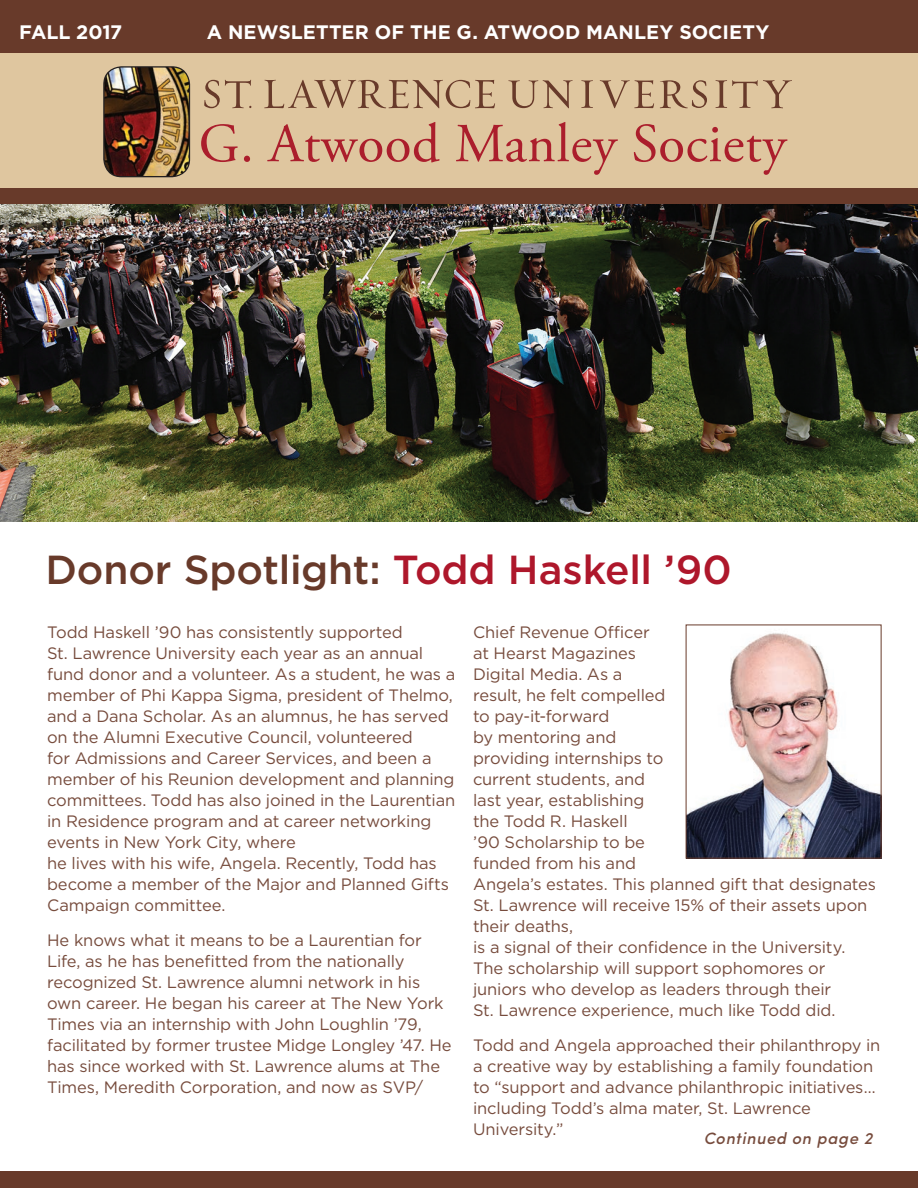
<style>
.page{position:relative;width:918px;height:1188px;background:#fff}
.page>*{position:absolute;margin:0;border:0;box-sizing:border-box;transform-origin:0 0}
.TITLE_2__gotham{font:500 40.5px "Gotham";letter-spacing:-.005em;color:#683a2a}
.All_Caps_Bold_purple{font:700 19.5px "Gotham";letter-spacing:.005em;color:#fff}
.Month_Year__myriad_p{font:700 19.5px "Gotham";letter-spacing:-.01em;color:#fff}
.BODY_TEXT__gotham{font:16.5px/21px "Gotham";letter-spacing:-.01em;color:#774c3d}
.BODY_TEXT__gotham-2{font:italic 500 16.5px "Sofia Pro";letter-spacing:.04em;color:#774c3d}
.s1{color:#ae172b}
</style>
<div class="page">
<img style="left:0;top:203px;width:918px;height:319px">
<div style="left:0;top:0;width:918px;height:203px;background:#dfc69f"></div>
<div style="left:0;top:188px;width:918px;height:15px;background:#683a2a"></div>
<div style="left:0;top:0;width:918px;height:53px;background:#683a2a"></div>
<div style="left:0;top:1171px;width:918px;height:17px;background:#683a2a"></div>
<img style="left:103px;top:66px;width:87px;height:111px">
<svg style="left:201px;top:124px;width:37px;height:38px"></svg>
<svg style="left:244px;top:156px;width:6px;height:6px"></svg>
<svg style="left:267px;top:122px;width:173px;height:40px"></svg>
<svg style="left:456px;top:122px;width:162px;height:53px"></svg>
<svg style="left:634px;top:124px;width:154px;height:51px"></svg>
<svg style="left:204px;top:80px;width:47px;height:28px"></svg>
<svg style="left:264px;top:80px;width:231px;height:28px"></svg>
<svg style="left:581px;top:80px;width:12px;height:28px"></svg>
<svg style="left:508px;top:80px;width:65px;height:28px"></svg>
<svg style="left:600px;top:80px;width:54px;height:28px"></svg>
<svg style="left:660px;top:80px;width:47px;height:28px"></svg>
<svg style="left:715px;top:80px;width:77px;height:28px"></svg>
<img style="left:688px;top:633px;width:191px;height:223px">
<div style="left:686px;top:625px;width:195px;height:233px;border:1px solid #683a2a"></div>
<p class="Month_Year__myriad_p" style="left:19px;top:19px;width:105px">FALL 2017</p>
<p class="All_Caps_Bold_purple" style="left:207px;top:19px;width:564px">A NEWSLETTER OF THE G. ATWOOD MANLEY SOCIETY</p>
<p class="TITLE_2__gotham" style="left:45px;top:543px;width:688px">Donor Spotlight: <span class="s1">Todd Haskell ’90</span></p>
<p class="BODY_TEXT__gotham" style="left:47px;top:621px;width:410px">Todd Haskell ’90 has consistently supported<br>St. Lawrence University each year as an annual fund donor and a volunteer. As a student, he was a member of Phi Kappa Sigma, president of Thelmo, and a Dana Scholar. As an alumnus, he has served on the Alumni Executive Council, volunteered<br>for Admissions and Career Services, and been a member of his Reunion development and planning committees. Todd has also joined in the Laurentian in Residence program and at career networking events in New York City, where<br>he lives with his wife, Angela. Recently, Todd has become a member of the Major and Planned Gifts Campaign committee.</p>
<p class="BODY_TEXT__gotham" style="left:47px;top:929px;width:406px">He knows what it means to be a Laurentian for Life, as he has benefitted from the nationally recognized St. Lawrence alumni network in his own career. He began his career at The New York Times via an internship with John Loughlin ’79, facilitated by former trustee Midge Longley ’47. He has since worked with St. Lawrence alums at The Times, Meredith Corporation, and now as SVP/</p>
<p class="BODY_TEXT__gotham" style="left:473px;top:621px;width:404px">Chief Revenue Officer<br>at Hearst Magazines<br>Digital Media. As a<br>result, he felt compelled<br>to pay-it-forward<br>by mentoring and<br>providing internships to<br>current students, and<br>last year, establishing<br>the Todd R. Haskell<br>’90 Scholarship to be<br>funded from his and<br>Angela’s estates. This planned gift that designates<br>St. Lawrence will receive 15% of their assets upon their deaths,<br>is a signal of their confidence in the University.<br>The scholarship will support sophomores or juniors who develop as leaders through their<br>St. Lawrence experience, much like Todd did.</p>
<p class="BODY_TEXT__gotham" style="left:473px;top:1034px;width:409px">Todd and Angela approached their philanthropy in a creative way by establishing a family foundation to “support and advance philanthropic initiatives… including Todd’s alma mater, St. Lawrence University.”</p>
<p class="BODY_TEXT__gotham-2" style="left:704px;top:1126px;width:170px">Continued on page 2</p>
</div>
